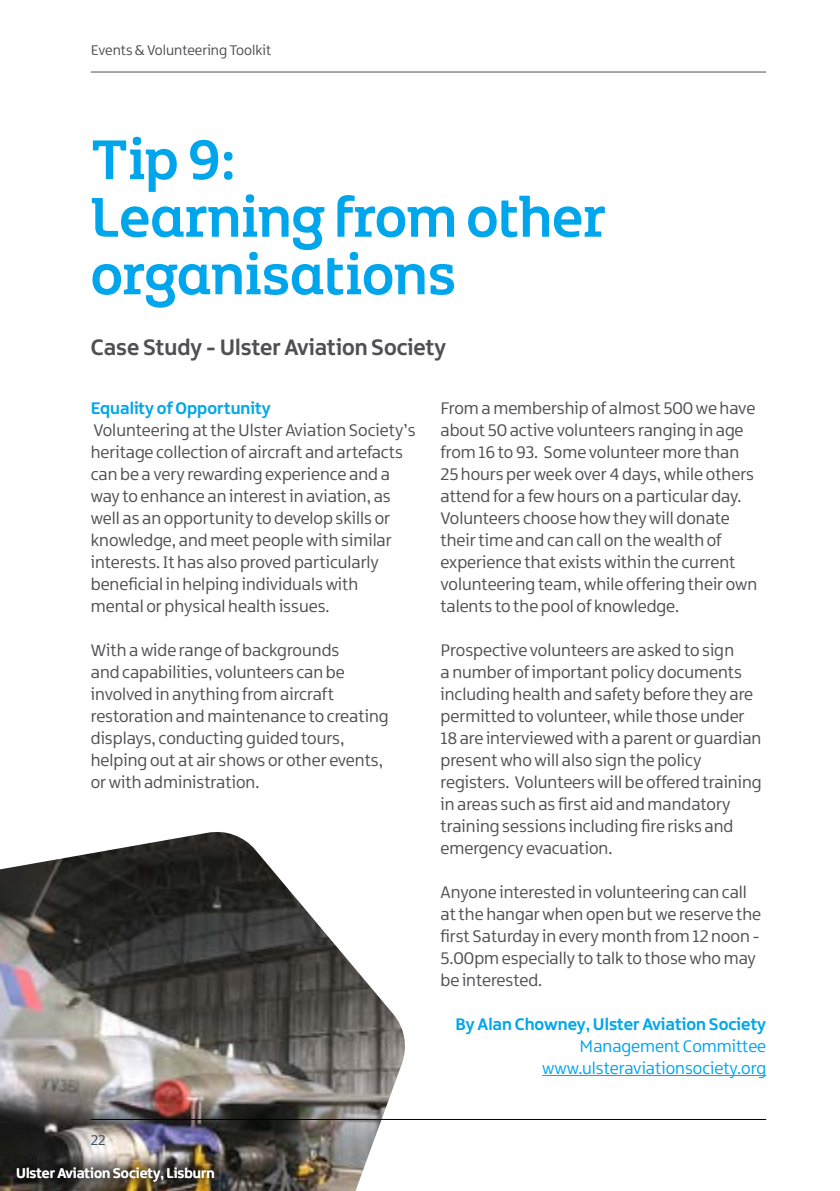
<style>
.page{position:relative;width:840px;height:1191px;background:#fff}
.page>*{position:absolute;margin:0;border:0;box-sizing:border-box;transform-origin:0 0}
.t1{font:60px/57.6px "Northern Ireland Headline";color:#00a6eb}
.t2{font:700 24px "Northern Ireland";color:#504f53}
.t3{font:18px/22px "Northern Ireland";color:#504f53}
.t4{font:700 18px "Northern Ireland";color:#00a6eb}
.t5{font:18px/22px "Northern Ireland";color:#00a6eb;text-align:right}
.t6{font:700 15px "Northern Ireland";color:#fff}
.t7{font:15px "Northern Ireland";color:#504f53}
.t8{font:15px "Northern Ireland";color:#3c4853}
</style>
<div class="page">
<hr style="left:91px;top:72px;width:674px;height:1px;background:#504f53">
<svg style="left:0;top:831px;width:405px;height:360px"></svg>
<hr style="left:91px;top:1119px;width:674px;height:1px;background:#000">
<hr style="left:542px;top:1075px;width:223px;height:1px;background:#00a6eb">
<div style="left:6px;top:1156px;width:220px;height:35px;background:#000;opacity:.75"></div>
<p class="t7" style="left:91px;top:41px;width:182px">Events &amp; Volunteering Toolkit</p>
<h1 class="t1" style="left:91px;top:129px;width:516px">Tip 9:<br>Learning from other organisations</h1>
<h2 class="t2" style="left:91px;top:332px;width:357px">Case Study - Ulster Aviation Society</h2>
<p class="t4" style="left:91px;top:396px;width:181px">Equality of Opportunity</p>
<p class="t3" style="left:91px;top:419px;width:326px">Volunteering at the Ulster Aviation Society’s heritage collection of aircraft and artefacts can be a very rewarding experience and a way to enhance an interest in aviation, as well as an opportunity to develop skills or knowledge, and meet people with similar interests. It has also proved particularly beneficial in helping individuals with mental or physical health issues.</p>
<p class="t3" style="left:91px;top:639px;width:299px">With a wide range of backgrounds<br>and capabilities, volunteers can be involved in anything from aircraft restoration and maintenance to creating displays, conducting guided tours, helping out at air shows or other events, or with administration.</p>
<p class="t8" style="left:91px;top:1131px;width:16px">22</p>
<p class="t6" style="left:16px;top:1163px;width:200px">Ulster Aviation Society, Lisburn</p>
<p class="t3" style="left:440px;top:397px;width:318px">From a membership of almost 500 we have about 50 active volunteers ranging in age from 16 to 93. Some volunteer more than 25 hours per week over 4 days, while others attend for a few hours on a particular day.<br>Volunteers choose how they will donate their time and can call on the wealth of experience that exists within the current volunteering team, while offering their own talents to the pool of knowledge.</p>
<p class="t3" style="left:440px;top:639px;width:322px">Prospective volunteers are asked to sign<br>a number of important policy documents including health and safety before they are permitted to volunteer, while those under 18 are interviewed with a parent or guardian present who will also sign the policy registers. Volunteers will be offered training in areas such as first aid and mandatory training sessions including fire risks and emergency evacuation.</p>
<p class="t3" style="left:440px;top:881px;width:322px">Anyone interested in volunteering can call at the hangar when open but we reserve the first Saturday in every month from 12 noon - 5.00pm especially to talk to those who may be interested.</p>
<p class="t4" style="left:455px;top:1012px;width:312px">By Alan Chowney, Ulster Aviation Society</p>
<p class="t5" style="left:542px;top:1035px;width:225px">Management Committee www.ulsteraviationsociety.org</p>
</div>
